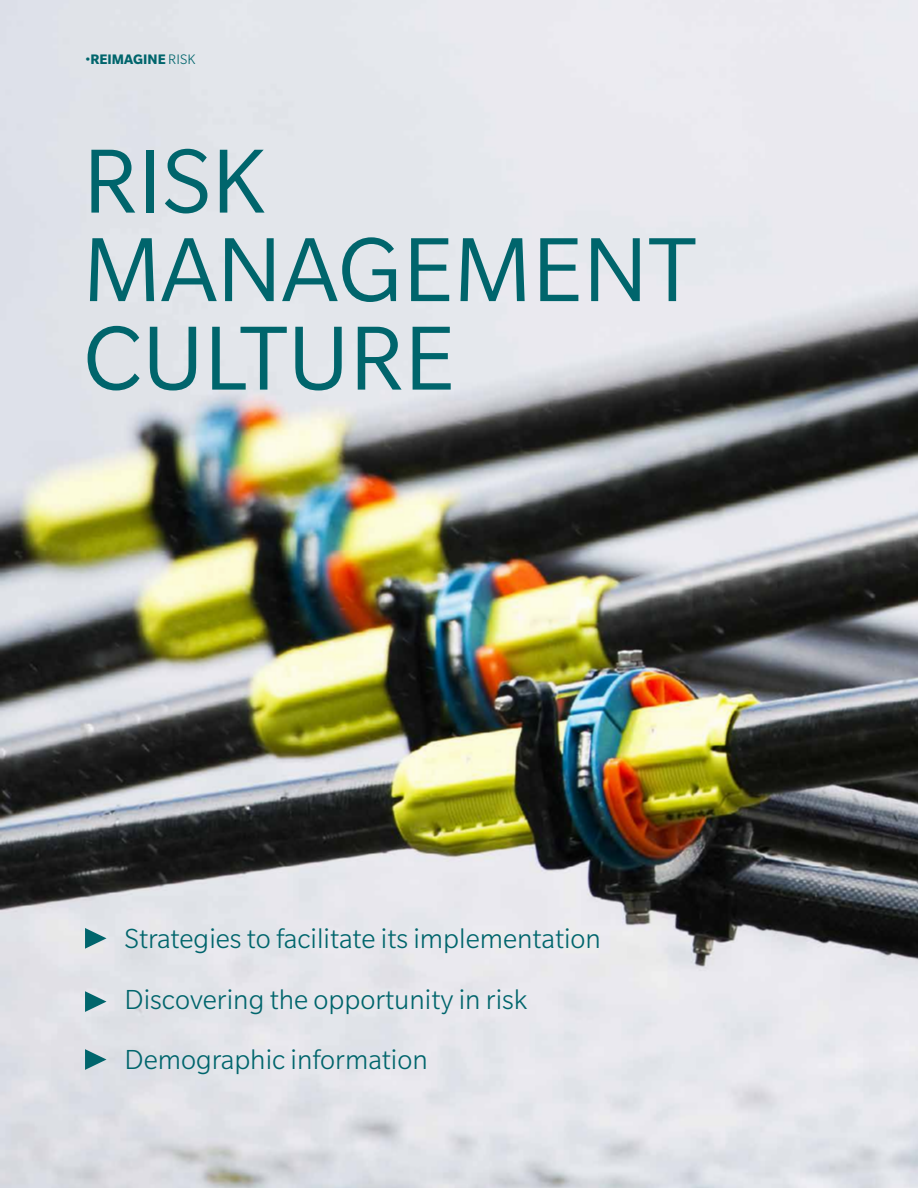
<style>
.page{position:relative;width:918px;height:1188px;background:#fff}
.page>*{position:absolute;margin:0;border:0;box-sizing:border-box;transform-origin:0 0}
.t1{font:99px/88.5px "Slate Pro";color:#00656c}
.t2{font:300 30px/60.9px "Slate Pro";color:#00656c}
.t3{font:700 15px "Slate Pro";color:#00656c}
.s1{font-size:19.5px}
.s2{font-weight:300}
</style>
<div class="page">
<img style="left:0;top:0;width:918px;height:1188px">
<svg style="left:85px;top:928px;width:22px;height:21px"></svg>
<svg style="left:85px;top:991px;width:22px;height:21px"></svg>
<svg style="left:85px;top:1049px;width:22px;height:21px"></svg>
<p class="t3" style="left:85px;top:51px;width:112px"><span class="s1">∙</span>REIMAGINE <span class="s2">RISK</span></p>
<h1 class="t1" style="left:83px;top:137px;width:615px">RISK<br>MANAGEMENT<br>CULTURE</h1>
<p class="t2" style="left:125px;top:908px;width:478px">Strategies to facilitate its implementation<br>Discovering the opportunity in risk<br>Demographic information</p>
</div>
